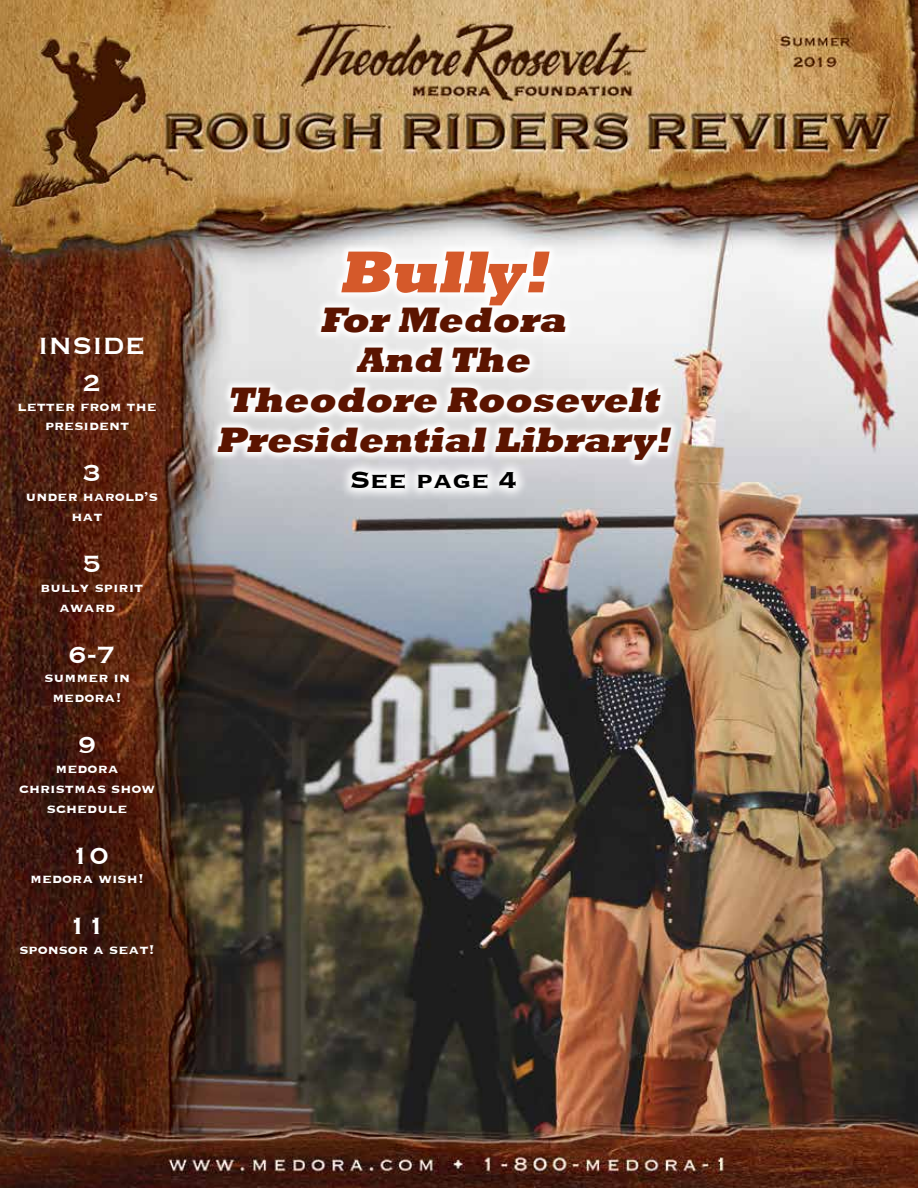
<style>
.page{position:relative;width:918px;height:1188px;background:#fff}
.page>*{position:absolute;margin:0;border:0;box-sizing:border-box;transform-origin:0 0}
.t1{font:italic 800 60px "Rockwell";color:#d5592a}
.t2{font:italic 800 36.3px/39.9px "Rockwell";color:#5b1400;text-align:center}
.t3{font:30.6px/36.8px "Copperplate";color:#fff;text-align:center}
.t4{font:700 30px "Copperplate";color:#000}
.t5{font:700 16.5px/19.8px "Copperplate";color:#fff;text-align:center}
</style>
<div class="page">
<img style="left:0;top:0;width:918px;height:1188px">
<svg style="left:208px;top:243px;width:472px;height:226px"></svg>
<svg style="left:339px;top:459px;width:190px;height:42px"></svg>
<h3 class="t3" style="left:38px;top:326px;width:109px">INSIDE<br>2</h3>
<p class="t5" style="left:18px;top:395px;width:141px">letter from the president</p>
<h3 class="t3" style="left:82px;top:453px;width:20px">3</h3>
<p class="t5" style="left:26px;top:486px;width:134px">under harold’s hat</p>
<h3 class="t3" style="left:82px;top:544px;width:20px">5</h3>
<p class="t5" style="left:40px;top:577px;width:105px">bully spirit award</p>
<h3 class="t3" style="left:68px;top:634px;width:49px">6-7</h3>
<p class="t5" style="left:44px;top:667px;width:87px">summer in medora!</p>
<h3 class="t3" style="left:78px;top:725px;width:20px">9</h3>
<p class="t5" style="left:19px;top:758px;width:138px">medora christmas show schedule</p>
<h3 class="t3" style="left:71px;top:835px;width:39px">10</h3>
<p class="t5" style="left:30px;top:868px;width:116px">medora wish!</p>
<h3 class="t3" style="left:69px;top:906px;width:39px">11</h3>
<p class="t5" style="left:19px;top:939px;width:137px">sponsor a seat!</p>
<h1 class="t1" style="left:339px;top:238px;width:222px">Bully!</h1>
<h2 class="t2" style="left:216px;top:301px;width:463px">For Medora<br>And The<br>Theodore Roosevelt<br>Presidential Library!</h2>
<h3 class="t4" style="left:350px;top:460px;width:168px">See page 4</h3>
</div>
